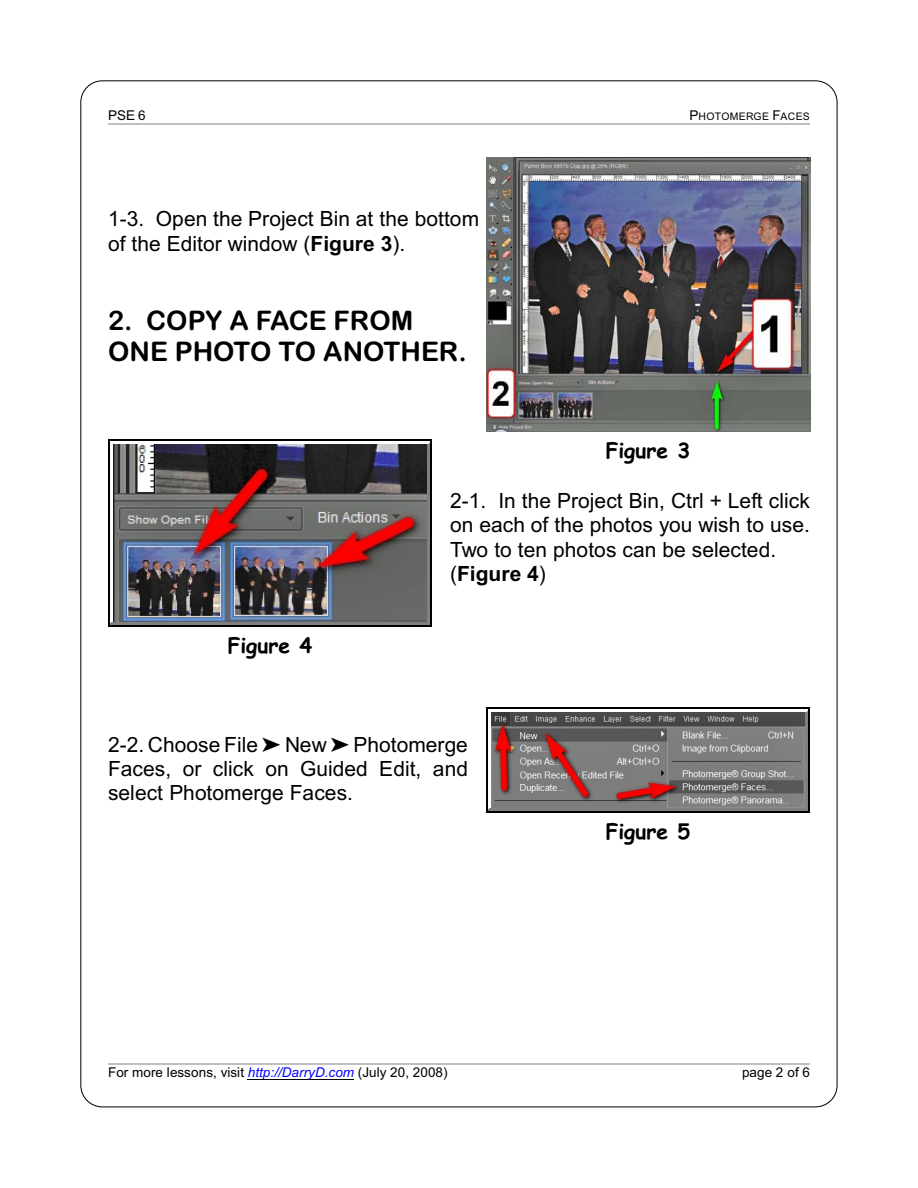
<style>
.page{position:relative;width:918px;height:1188px;background:#fff}
.page>*{position:absolute;margin:0;border:0;box-sizing:border-box;transform-origin:0 0}
.t1{font:27px/31.3px "Arial Rounded MT Bold";letter-spacing:.005em;color:#000}
.t2{font:21px/24.5px "Arial";letter-spacing:.005em;color:#000}
.t3{font:700 21px "Comic Sans MS";color:#000}
.t4{font:13.5px "Arial";letter-spacing:.005em;color:#000}
.t5{font:10.5px "Arial";letter-spacing:.025em;color:#000}
.s1{font-size:13.5px}
.s2{font-weight:700}
.s3{font-style:italic;color:#00f}
</style>
<div class="page">
<hr style="left:108px;top:123px;width:702px;height:1px;background:#bfbfbf">
<hr style="left:248px;top:1079px;width:106px;height:1px;background:#000">
<hr style="left:108px;top:1063px;width:702px;height:1px;background:#bfbfbf">
<img style="left:486px;top:158px;width:324px;height:274px">
<img style="left:113px;top:444px;width:315px;height:178px">
<hr style="left:428px;top:443px;width:1px;height:181px;background:#808080">
<hr style="left:111px;top:443px;width:318px;height:1px;background:#fff">
<hr style="left:111px;top:622px;width:318px;height:2px;background:#808080">
<hr style="left:429px;top:441px;width:1px;height:184px;background:#808080">
<hr style="left:109px;top:441px;width:321px;height:2px;background:#fff">
<hr style="left:109px;top:624px;width:321px;height:1px;background:#808080">
<hr style="left:108px;top:440px;width:1px;height:186px;background:#000">
<hr style="left:430px;top:440px;width:2px;height:186px;background:#000">
<hr style="left:108px;top:440px;width:324px;height:1px;background:#000">
<hr style="left:108px;top:625px;width:324px;height:1px;background:#000">
<img style="left:491px;top:712px;width:315px;height:96px">
<hr style="left:806px;top:710px;width:1px;height:99px;background:#808080">
<hr style="left:489px;top:710px;width:318px;height:2px;background:#fff">
<hr style="left:489px;top:808px;width:318px;height:1px;background:#808080">
<hr style="left:807px;top:709px;width:1px;height:102px;background:#808080">
<hr style="left:487px;top:709px;width:321px;height:1px;background:#fff">
<hr style="left:487px;top:809px;width:321px;height:2px;background:#808080">
<hr style="left:486px;top:708px;width:1px;height:104px;background:#000">
<hr style="left:808px;top:708px;width:2px;height:104px;background:#000">
<hr style="left:486px;top:708px;width:324px;height:1px;background:#000">
<hr style="left:486px;top:811px;width:324px;height:1px;background:#000">
<p class="t4" style="left:108px;top:111px;width:39px">PSE 6</p>
<p class="t5" style="left:690px;top:113px;width:122px"><span class="s1">P</span>HOTOMERGE <span class="s1">F</span>ACES</p>
<p class="t2" style="left:108px;top:208px;width:373px;line-height:24.9px">1-3. Open the Project Bin at the bottom of the Editor window (<span class="s2">Figure 3</span>).</p>
<p class="t1" style="left:108px;top:307px;width:360px">2. COPY A FACE FROM<br>ONE PHOTO TO ANOTHER.</p>
<p class="t3" style="left:606px;top:441px;width:86px">Figure 3</p>
<p class="t3" style="left:228px;top:636px;width:86px">Figure 4</p>
<p class="t2" style="left:450px;top:490px;width:362px">2-1. In the Project Bin, Ctrl + Left click on each of the photos you wish to use.<br>Two to ten photos can be selected. (<span class="s2">Figure 4</span>)</p>
<p class="t2" style="left:108px;top:734px;width:152px">2-2. Choose File</p>
<p class="t2" style="left:285px;top:734px;width:43px">New</p>
<p class="t2" style="left:108px;top:734px;width:362px;text-align:justify;text-indent:245px">Photomerge Faces, or click on Guided Edit, and select Photomerge Faces.</p>
<p class="t3" style="left:606px;top:822px;width:86px">Figure 5</p>
<p class="t4" style="left:108px;top:1067px;width:341px">For more lessons, visit <span class="s3">http://DarryD.com</span> (July 20, 2008)</p>
<p class="t4" style="left:742px;top:1067px;width:69px">page 2 of 6</p>
</div>
